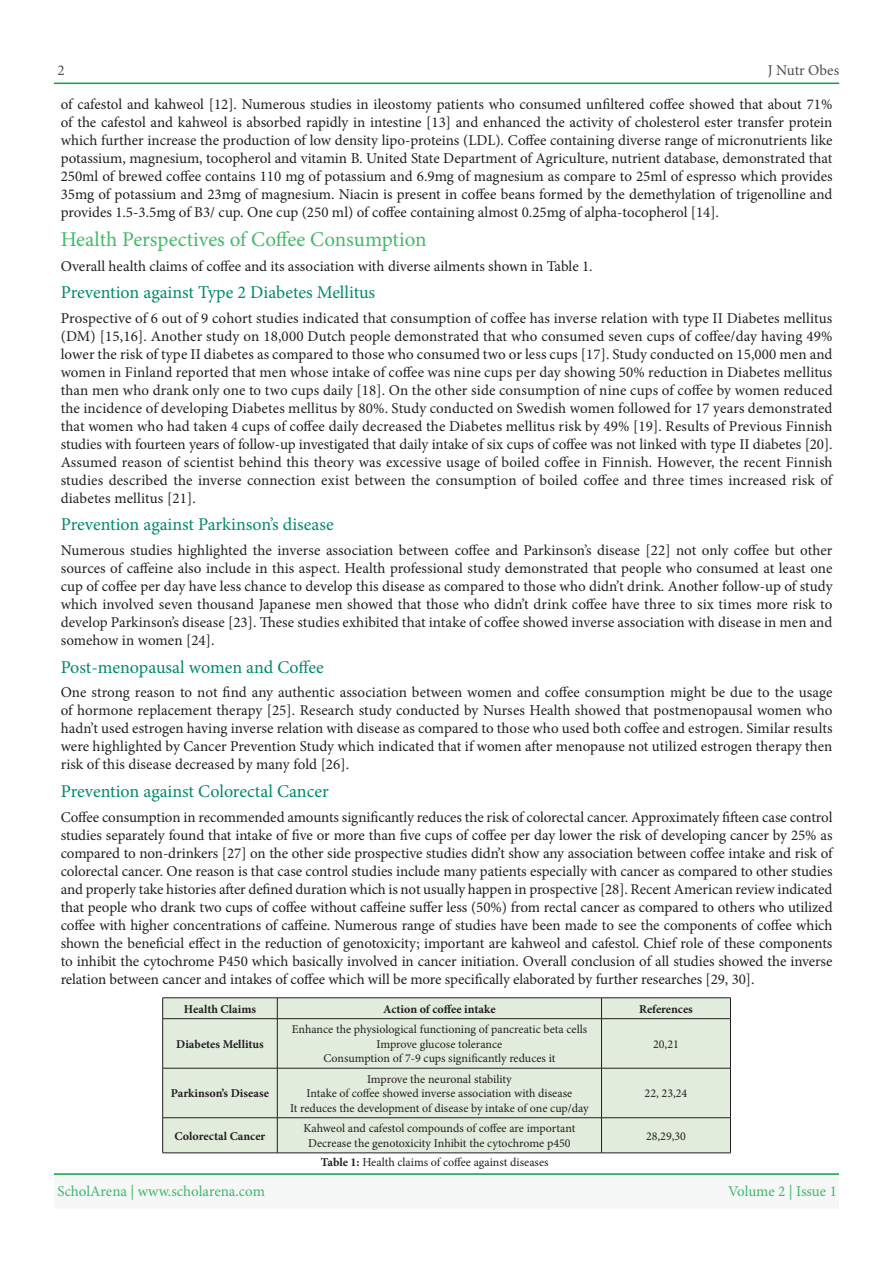
<style>
.page{position:relative;width:893px;height:1263px;background:#fff}
.page>*{position:absolute;margin:0;border:0;box-sizing:border-box;transform-origin:0 0}
.t1{font:21px "Minion Pro";color:#45b86b}
.t2{font:18px "Minion Pro";letter-spacing:-.005em;color:#00896b}
.t3{font:15px/18px "Minion Pro";color:#231f20;text-align:justify}
.t4{font:15px "Minion Pro";letter-spacing:-.005em;color:#40b86b}
.t5{font:15px "Minion Pro";color:#524c4c}
.t6{font:12px "Minion Pro";color:#231f20}
.t7{font:700 12px "Minion Pro";color:#231f20}
.s1{font-weight:700}
</style>
<div class="page">
<hr style="left:54px;top:83px;width:785px;height:1px;background:#0aa345">
<div style="left:54px;top:1174px;width:785px;height:35px;background:#f6f7f7"></div>
<hr style="left:54px;top:1173px;width:785px;height:2px;background:#0aa345">
<svg style="left:58px;top:82px;width:371px;height:3px"></svg>
<div style="left:163px;top:998px;width:567px;height:154px;background:#e2ecdd"></div>
<hr style="left:162px;top:997px;width:115px;height:1px;background:#231f20">
<hr style="left:277px;top:997px;width:325px;height:1px;background:#231f20">
<hr style="left:602px;top:997px;width:129px;height:1px;background:#231f20">
<hr style="left:162px;top:1018px;width:115px;height:1px;background:#231f20">
<hr style="left:277px;top:1018px;width:325px;height:1px;background:#231f20">
<hr style="left:602px;top:1018px;width:129px;height:1px;background:#231f20">
<hr style="left:162px;top:1068px;width:115px;height:1px;background:#231f20">
<hr style="left:277px;top:1068px;width:325px;height:1px;background:#231f20">
<hr style="left:602px;top:1068px;width:129px;height:1px;background:#231f20">
<hr style="left:162px;top:1117px;width:115px;height:1px;background:#231f20">
<hr style="left:277px;top:1117px;width:325px;height:1px;background:#231f20">
<hr style="left:602px;top:1117px;width:129px;height:1px;background:#231f20">
<hr style="left:162px;top:1152px;width:115px;height:1px;background:#231f20">
<hr style="left:277px;top:1152px;width:325px;height:1px;background:#231f20">
<hr style="left:602px;top:1152px;width:129px;height:1px;background:#231f20">
<svg style="left:162px;top:998px;width:1px;height:20px"></svg>
<svg style="left:277px;top:998px;width:1px;height:20px"></svg>
<svg style="left:601px;top:998px;width:1px;height:20px"></svg>
<svg style="left:730px;top:998px;width:1px;height:20px"></svg>
<hr style="left:162px;top:1019px;width:1px;height:49px;background:#231f20">
<hr style="left:277px;top:1019px;width:1px;height:49px;background:#231f20">
<hr style="left:601px;top:1019px;width:1px;height:49px;background:#231f20">
<hr style="left:730px;top:1019px;width:1px;height:49px;background:#231f20">
<hr style="left:162px;top:1068px;width:1px;height:49px;background:#231f20">
<hr style="left:277px;top:1068px;width:1px;height:49px;background:#231f20">
<hr style="left:601px;top:1068px;width:1px;height:49px;background:#231f20">
<hr style="left:730px;top:1068px;width:1px;height:49px;background:#231f20">
<hr style="left:162px;top:1118px;width:1px;height:35px;background:#231f20">
<hr style="left:277px;top:1118px;width:1px;height:35px;background:#231f20">
<hr style="left:601px;top:1118px;width:1px;height:35px;background:#231f20">
<hr style="left:730px;top:1118px;width:1px;height:35px;background:#231f20">
<p class="t5" style="left:57px;top:60px;width:9px">2</p>
<p class="t5" style="left:768px;top:60px;width:73px">J Nutr Obes</p>
<p class="t3" style="left:61px;top:95px;width:773px">of cafestol and kahweol [12 .] Numerous studies in ileostomy patients who consumed unfiltered coffee showed that about 71% of the cafestol and kahweol is absorbed rapidly in intestine [13] and enhanced the activity of cholesterol ester transfer protein which further increase the production of low density lipo-proteins (LDL .) Coffee containing diverse range of micronutrients like potassium, magnesium, tocopherol and vitamin .B United State Department of Agriculture, nutrient database, demonstrated that 250ml of brewed coffee contains 110 mg of potassium and 6.9mg of magnesium as compare to 25ml of espresso which provides 35mg of potassium and 23mg of magnesium. Niacin is present in coffee beans formed by the demethylation of trigenolline and provides 1.5-3.5mg of B3/ cup. One cup (250 ml) of coffee containing almost 0.25mg of alpha-tocopherol ]14 .[</p>
<p class="t1" style="left:61px;top:226px;width:368px">Health Perspectives of Coffee Consumption</p>
<p class="t2" style="left:61px;top:281px;width:316px">Prevention against Type 2 Diabetes Mellitus</p>
<p class="t3" style="left:61px;top:258px;width:533px">Overall health claims of coffee and its association with diverse ailments shown in Table 1.</p>
<p class="t3" style="left:61px;top:310px;width:773px">Prospective of 6 out of 9 cohort studies indicated that consumption of coffee has inverse relation with type II Diabetes mellitus (DM) [15,16 .] Another study on 18,000 Dutch people demonstrated that who consumed seven cups of coffee/day having 49% lower the risk of type II diabetes as compared to those who consumed two or less cups [17 .] Study conducted on 15,000 men and women in Finland reported that men whose intake of coffee was nine cups per day showing 50% reduction in Diabetes mellitus than men who drank only one to two cups daily [18 .] On the other side consumption of nine cups of coffee by women reduced the incidence of developing Diabetes mellitus by 80%. Study conducted on Swedish women followed for 17 years demonstrated that women who had taken 4 cups of coffee daily decreased the Diabetes mellitus risk by 49% [19 .] Results of Previous Finnish studies with fourteen years of follow-up investigated that daily intake of six cups of coffee was not linked with type II diabetes ]20 .[ Assumed reason of scientist behind this theory was excessive usage of boiled coffee in Finnish. However, the recent Finnish studies described the inverse connection exist between the consumption of boiled coffee and three times increased risk of diabetes mellitus ]21 .[</p>
<p class="t3" style="left:61px;top:542px;width:773px">Numerous studies highlighted the inverse association between coffee and Parkinsons’ disease [22] not only coffee but other sources of caffeine also include in this aspect. Health professional study demonstrated that people who consumed at least one cup of coffee per day have less chance to develop this disease as compared to those who didnt’ drink. Another follow-up of study which involved seven thousand Japanese men showed that those who didnt’ drink coffee have three to six times more risk to develop Parkinsons’ disease [23 .] These studies exhibited that intake of coffee showed inverse association with disease in men and somehow in women ]24 .[</p>
<p class="t3" style="left:61px;top:684px;width:773px">One strong reason to not find any authentic association between women and coffee consumption might be due to the usage of hormone replacement therapy [25 .] Research study conducted by Nurses Health showed that postmenopausal women who hadnt’ used estrogen having inverse relation with disease as compared to those who used both coffee and estrogen. Similar results were highlighted by Cancer Prevention Study which indicated that if women after menopause not utilized estrogen therapy then risk of this disease decreased by many fold ]26 .[</p>
<p class="t3" style="left:61px;top:808px;width:773px">Coffee consumption in recommended amounts significantly reduces the risk of colorectal cancer. Approximately fifteen case control studies separately found that intake of five or more than five cups of coffee per day lower the risk of developing cancer by 25% as compared to non-drinkers [27] on the other side prospective studies didnt’ show any association between coffee intake and risk of colorectal cancer. One reason is that case control studies include many patients especially with cancer as compared to other studies and properly take histories after defined duration which is not usually happen in prospective [28 .] Recent American review indicated that people who drank two cups of coffee without caffeine suffer less (50%) from rectal cancer as compared to others who utilized coffee with higher concentrations of caffeine. Numerous range of studies have been made to see the components of coffee which shown the beneficial effect in the reduction of genotoxicity; important are kahweol and cafestol. Chief role of these components to inhibit the cytochrome P450 which basically involved in cancer initiation. Overall conclusion of all studies showed the inverse relation between cancer and intakes of coffee which will be more specifically elaborated by further researches ]29, 30 .[</p>
<p class="t2" style="left:61px;top:513px;width:275px">Prevention against Parkinsons’ disease</p>
<p class="t2" style="left:61px;top:655px;width:265px">Post-menopausal women and Coffee</p>
<p class="t2" style="left:61px;top:779px;width:269px">Prevention against Colorectal Cancer</p>
<p class="t7" style="left:184px;top:1000px;width:74px">Health Claims</p>
<p class="t7" style="left:176px;top:1035px;width:89px">Diabetes Mellitus</p>
<p class="t7" style="left:171px;top:1085px;width:100px">Parkinsons’ Disease</p>
<p class="t7" style="left:383px;top:1000px;width:114px">Action of coffee intake</p>
<p class="t6" style="left:292px;top:1021px;width:297px">Enhance the physiological functioning of pancreatic beta cells</p>
<p class="t6" style="left:377px;top:1036px;width:127px">Improve glucose tolerance</p>
<p class="t6" style="left:323px;top:1050px;width:233px">Consumption of 7-9 cups significantly reduces it</p>
<p class="t6" style="left:367px;top:1071px;width:146px">Improve the neuronal stability</p>
<p class="t6" style="left:307px;top:1085px;width:267px">Intake of coffee showed inverse association with disease</p>
<p class="t6" style="left:290px;top:1100px;width:300px">It reduces the development of disease by intake of one cup/day</p>
<p class="t7" style="left:639px;top:1000px;width:55px">References</p>
<p class="t6" style="left:653px;top:1036px;width:27px">20,21</p>
<p class="t6" style="left:645px;top:1085px;width:44px">22, 23,24</p>
<p class="t6" style="left:303px;top:1120px;width:273px">Kahweol and cafestol compounds of coffee are important</p>
<p class="t7" style="left:175px;top:1127px;width:92px">Colorectal Cancer</p>
<p class="t6" style="left:646px;top:1128px;width:42px">28,29,30</p>
<p class="t6" style="left:308px;top:1135px;width:264px">Decrease the genotoxicity Inhibit the cytochrome p450</p>
<p class="t4" style="left:57px;top:1181px;width:209px">ScholArena | www.scholarena.com</p>
<p class="t6" style="left:321px;top:1154px;width:229px"><span class="s1">Table 1:</span> Health claims of coffee against diseases</p>
<p class="t4" style="left:728px;top:1181px;width:110px">Volume 2 | Issue 1</p>
</div>
